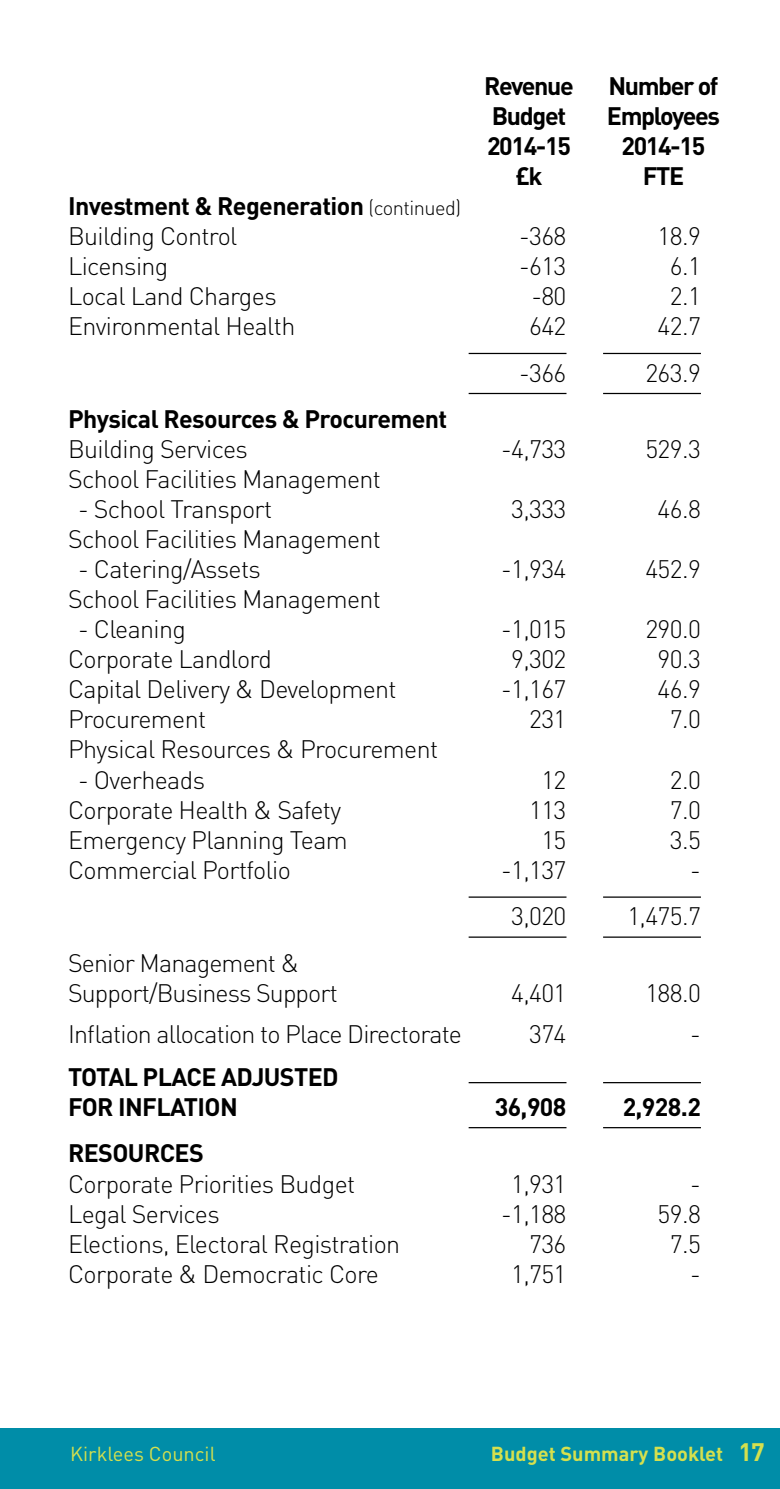
<style>
.page{position:relative;width:780px;height:1489px;background:#fff}
.page>*{position:absolute;margin:0;border:0;box-sizing:border-box;transform-origin:0 0}
.t1{font:300 25px/30px "DIN";letter-spacing:-.025em;color:#000}
.t2{font:700 25px/30px "DIN";letter-spacing:-.025em;color:#000}
.t3{font:700 25px "DIN";letter-spacing:-.055em;color:#000}
.t4{font:700 20px "DIN";color:#d5e04e}
.t5{font:20px "DIN";color:#d5e04e}
.s1{font-weight:300;font-size:20px}
.s2{font-weight:300}
.s3{font-size:25px}
</style>
<div class="page">
<div style="left:0;top:1427px;width:780px;height:61px;background:#008da8"></div>
<hr style="left:468px;top:353px;width:98px;height:1px;background:#000">
<hr style="left:603px;top:353px;width:98px;height:1px;background:#000">
<hr style="left:468px;top:393px;width:98px;height:1px;background:#000">
<hr style="left:603px;top:393px;width:98px;height:1px;background:#000">
<hr style="left:468px;top:896px;width:98px;height:1px;background:#000">
<hr style="left:603px;top:896px;width:98px;height:1px;background:#000">
<hr style="left:468px;top:936px;width:98px;height:1px;background:#000">
<hr style="left:603px;top:936px;width:98px;height:1px;background:#000">
<hr style="left:468px;top:1081px;width:98px;height:2px;background:#000">
<hr style="left:603px;top:1081px;width:98px;height:2px;background:#000">
<hr style="left:468px;top:1126px;width:98px;height:2px;background:#000">
<hr style="left:603px;top:1126px;width:98px;height:2px;background:#000">
<p class="t2" style="left:68px;top:190px;width:394px">Investment &amp; Regeneration <span class="s1">(continued)<br></span><span class="s2">Building Control</span></p>
<p class="t2" style="left:484px;top:70px;width:91px">Revenue</p>
<p class="t2" style="left:608px;top:70px;width:112px">Number of</p>
<p class="t2" style="left:492px;top:100px;width:76px">Budget</p>
<p class="t3" style="left:607px;top:99px;width:114px">Employees</p>
<p class="t2" style="left:487px;top:130px;width:85px">2014-15</p>
<p class="t2" style="left:621px;top:130px;width:85px">2014-15</p>
<p class="t2" style="left:515px;top:160px;width:29px">£k</p>
<p class="t2" style="left:642px;top:160px;width:43px">FTE</p>
<p class="t1" style="left:519px;top:220px;width:49px">-368</p>
<p class="t1" style="left:657px;top:220px;width:45px">18.9</p>
<p class="t1" style="left:68px;top:250px;width:102px">Licensing</p>
<p class="t1" style="left:519px;top:250px;width:49px">-613</p>
<p class="t1" style="left:669px;top:250px;width:33px">6.1</p>
<p class="t1" style="left:68px;top:280px;width:210px">Local Land Charges</p>
<p class="t1" style="left:531px;top:280px;width:37px">-80</p>
<p class="t1" style="left:669px;top:280px;width:33px">2.1</p>
<p class="t1" style="left:68px;top:310px;width:229px">Environmental Health</p>
<p class="t1" style="left:529px;top:310px;width:39px">642</p>
<p class="t1" style="left:657px;top:310px;width:45px">42.7</p>
<p class="t1" style="left:519px;top:356px;width:49px">-366</p>
<p class="t1" style="left:645px;top:356px;width:57px">263.9</p>
<p class="t2" style="left:68px;top:403px;width:381px">Physical Resources &amp; Procurement</p>
<p class="t1" style="left:68px;top:433px;width:181px">Building Services</p>
<p class="t1" style="left:501px;top:433px;width:67px">-4,733</p>
<p class="t1" style="left:645px;top:433px;width:57px">529.3</p>
<p class="t1" style="left:68px;top:463px;width:314px">School Facilities Management</p>
<p class="t1" style="left:78px;top:493px;width:196px">- School Transport</p>
<p class="t1" style="left:511px;top:493px;width:57px">3,333</p>
<p class="t1" style="left:657px;top:493px;width:45px">46.8</p>
<p class="t1" style="left:68px;top:523px;width:314px">School Facilities Management</p>
<p class="t1" style="left:78px;top:553px;width:184px">- Catering/Assets</p>
<p class="t1" style="left:501px;top:553px;width:67px">-1,934</p>
<p class="t1" style="left:645px;top:553px;width:57px">452.9</p>
<p class="t1" style="left:68px;top:583px;width:314px">School Facilities Management</p>
<p class="t1" style="left:78px;top:613px;width:109px">- Cleaning</p>
<p class="t1" style="left:501px;top:613px;width:67px">-1,015</p>
<p class="t1" style="left:645px;top:613px;width:57px">290.0</p>
<p class="t1" style="left:68px;top:643px;width:205px">Corporate Landlord</p>
<p class="t1" style="left:511px;top:643px;width:57px">9,302</p>
<p class="t1" style="left:657px;top:643px;width:45px">90.3</p>
<p class="t1" style="left:68px;top:673px;width:330px">Capital Delivery &amp; Development</p>
<p class="t1" style="left:501px;top:673px;width:67px">-1,167</p>
<p class="t1" style="left:657px;top:673px;width:45px">46.9</p>
<p class="t1" style="left:68px;top:703px;width:140px">Procurement</p>
<p class="t1" style="left:529px;top:703px;width:39px">231</p>
<p class="t1" style="left:669px;top:703px;width:33px">7.0</p>
<p class="t1" style="left:68px;top:733px;width:371px">Physical Resources &amp; Procurement</p>
<p class="t1" style="left:78px;top:763px;width:128px">- Overheads</p>
<p class="t1" style="left:541px;top:763px;width:27px">12</p>
<p class="t1" style="left:669px;top:763px;width:33px">2.0</p>
<p class="t1" style="left:68px;top:793px;width:274px">Corporate Health &amp; Safety</p>
<p class="t1" style="left:529px;top:793px;width:39px">113</p>
<p class="t1" style="left:669px;top:793px;width:33px">7.0</p>
<p class="t1" style="left:68px;top:823px;width:281px">Emergency Planning Team</p>
<p class="t1" style="left:541px;top:823px;width:27px">15</p>
<p class="t1" style="left:669px;top:823px;width:33px">3.5</p>
<p class="t1" style="left:68px;top:853px;width:224px">Commercial Portfolio</p>
<p class="t1" style="left:501px;top:853px;width:67px">-1,137</p>
<p class="t1" style="left:690px;top:853px;width:12px">-</p>
<p class="t1" style="left:511px;top:900px;width:57px">3,020</p>
<p class="t1" style="left:627px;top:900px;width:75px">1,475.7</p>
<p class="t1" style="left:68px;top:947px;width:271px">Senior Management &amp;<br>Support/Business Support</p>
<p class="t1" style="left:511px;top:977px;width:57px">4,401</p>
<p class="t1" style="left:645px;top:977px;width:57px">188.0</p>
<p class="t1" style="left:68px;top:1017px;width:395px">Inflation allocation to Place Directorate</p>
<p class="t1" style="left:529px;top:1017px;width:39px">374</p>
<p class="t1" style="left:690px;top:1017px;width:12px">-</p>
<p class="t2" style="left:68px;top:1060px;width:272px">TOTAL PLACE ADJUSTED<br>FOR INFLATION</p>
<p class="t2" style="left:494px;top:1090px;width:73px">36,908</p>
<p class="t2" style="left:622px;top:1090px;width:80px">2,928.2</p>
<p class="t2" style="left:68px;top:1137px;width:92px">Resources</p>
<p class="t1" style="left:68px;top:1167px;width:289px">Corporate Priorities Budget</p>
<p class="t1" style="left:511px;top:1167px;width:57px">1,931</p>
<p class="t1" style="left:690px;top:1167px;width:12px">-</p>
<p class="t1" style="left:68px;top:1197px;width:153px">Legal Services</p>
<p class="t1" style="left:501px;top:1197px;width:67px">-1,188</p>
<p class="t1" style="left:657px;top:1197px;width:45px">59.8</p>
<p class="t1" style="left:68px;top:1227px;width:333px">Elections, Electoral Registration</p>
<p class="t1" style="left:529px;top:1227px;width:39px">736</p>
<p class="t1" style="left:669px;top:1227px;width:33px">7.5</p>
<p class="t1" style="left:68px;top:1257px;width:312px">Corporate &amp; Democratic Core</p>
<p class="t1" style="left:511px;top:1257px;width:57px">1,751</p>
<p class="t1" style="left:690px;top:1257px;width:12px">-</p>
<p class="t5" style="left:70px;top:1442px;width:147px">Kirklees Council</p>
<p class="t4" style="left:491px;top:1440px;width:275px">Budget Summary Booklet <span class="s3">17</span></p>
</div>
